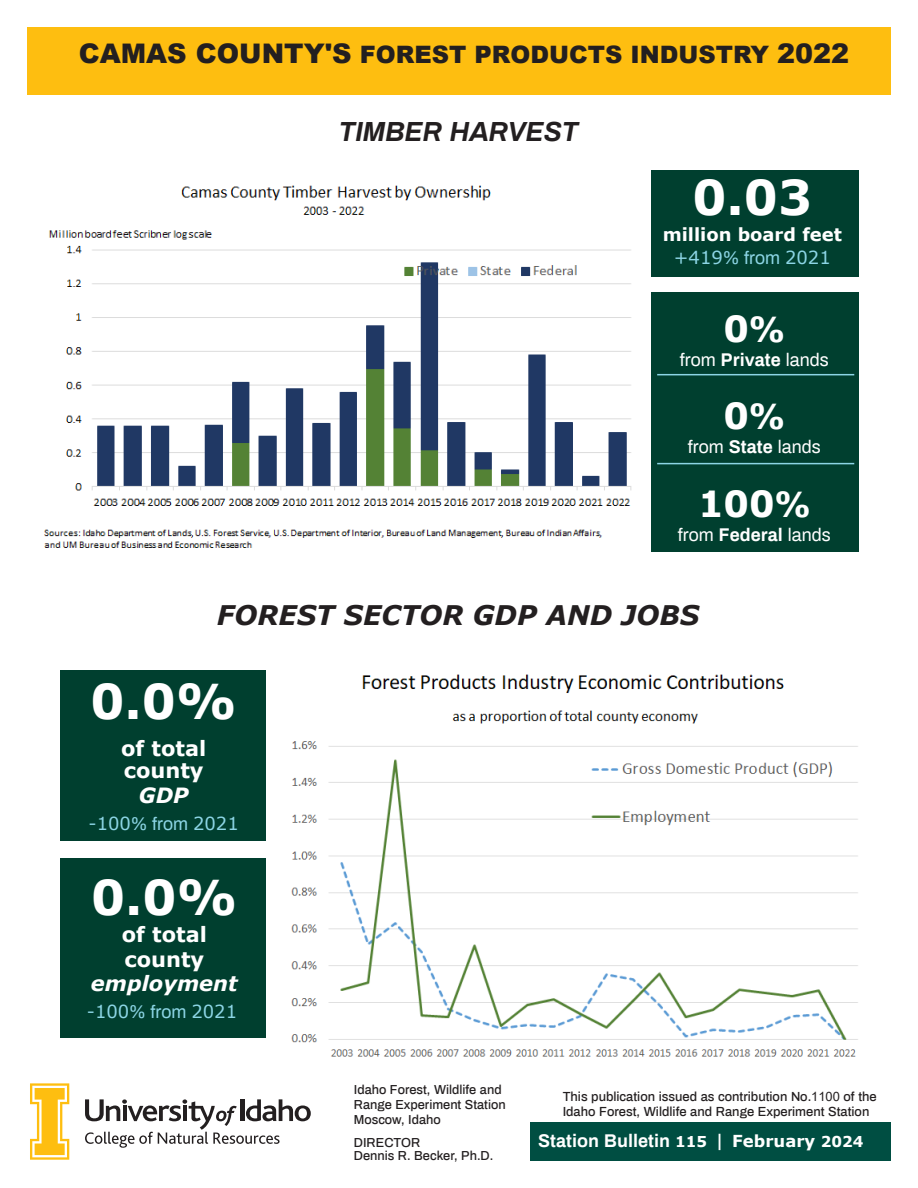
<style>
.page{position:relative;width:918px;height:1188px;background:#fff}
.page>*{position:absolute;margin:0;border:0;box-sizing:border-box;transform-origin:0 0}
.t1{font:700 48px "Verdana";color:#fff}
.t2{font:700 36px "Verdana";color:#fff}
.t3{font:italic 700 27px "Verdana";color:#231f20}
.t4{font:italic 700 27px "Archivo";color:#231f20}
.t5{font:900 24px "Arial";color:#231f20}
.t6{font:700 21px/22.8px "Verdana";color:#fff}
.t7{font:italic 700 21px "Verdana";color:#fff}
.t8{font:18px "Archivo";color:#fff}
.t9{font:700 18px "Archivo";color:#fff}
.t10{font:700 18px/23.4px "Verdana";color:#fff;text-align:center}
.t11{font:18px "Verdana";color:#8cd5e5}
.t12{font:500 12.9px/15.5px "Archivo";color:#231f20}
.t13{font:500 12.75px/15.3px "Archivo";color:#231f20}
.s1{font-size:27px}
.s2{font-weight:400;color:#8cd5e5}
.s3{font-family:"Archivo";font-weight:400;color:#8cd5e5}
.s4{font-family:"Archivo";font-weight:900}
.s5{font-weight:700}
.s6{font-family:"Archivo"}
.s7{font-family:"Arial";font-weight:400}
.s8{font-family:"Verdana";font-size:15px}
.s9{font-family:"Verdana";font-size:16.5px}
</style>
<div class="page">
<div style="left:531px;top:1123px;width:360px;height:38px;background:#004e42"></div>
<div style="left:651px;top:292px;width:208px;height:260px;background:#003f2f"></div>
<div style="left:27px;top:27px;width:864px;height:67px;background:#febe10"></div>
<div style="left:652px;top:171px;width:207px;height:106px;background:#003f2f"></div>
<div style="left:60px;top:671px;width:206px;height:170px;background:#003f2f"></div>
<div style="left:60px;top:858px;width:206px;height:180px;background:#003f2f"></div>
<hr style="left:657px;top:374px;width:197px;height:1px;background:#8cd5e5">
<hr style="left:657px;top:463px;width:197px;height:1px;background:#8cd5e5">
<svg style="left:30px;top:1083px;width:39px;height:77px"></svg>
<svg style="left:85px;top:1099px;width:226px;height:49px"></svg>
<img style="left:44px;top:185px;width:588px;height:363px">
<img style="left:291px;top:674px;width:567px;height:383px">
<h3 class="t5" style="left:79px;top:38px;width:772px"><span class="s1">CAMAS COUNTY'S</span> FOREST PRODUCTS INDUSTRY <span class="s1">2022</span></h3>
<h3 class="t4" style="left:339px;top:113px;width:241px">TIMBER HARVEST</h3>
<h1 class="t1" style="left:692px;top:164px;width:121px">0.03</h1>
<h3 class="t10" style="left:663px;top:222px;width:181px">million board feet <span class="s2">+419</span><span class="s3">% from</span> <span class="s2">2021</span></h3>
<h2 class="t2" style="left:724px;top:303px;width:63px">0<span class="s4">%</span></h2>
<h3 class="t8" style="left:680px;top:347px;width:151px">from <span class="s5">Private</span> lands</h3>
<h2 class="t2" style="left:724px;top:391px;width:63px">0<span class="s4">%</span></h2>
<h3 class="t8" style="left:688px;top:434px;width:135px">from <span class="s5">State</span> lands</h3>
<h2 class="t2" style="left:698px;top:478px;width:114px">100<span class="s4">%</span></h2>
<h3 class="t8" style="left:678px;top:522px;width:155px">from <span class="s5">Federal</span> lands</h3>
<h3 class="t3" style="left:217px;top:596px;width:484px">FOREST SECTOR GDP AND JOBS</h3>
<h1 class="t1" style="left:90px;top:668px;width:148px">0.0%</h1>
<h3 class="t6" style="left:121px;top:736px;width:87px">of total county</h3>
<h3 class="t7" style="left:139px;top:780px;width:51px">GDP</h3>
<h3 class="t11" style="left:89px;top:811px;width:152px">-100<span class="s6">% from</span> 2021</h3>
<h1 class="t1" style="left:91px;top:863px;width:148px">0.0%</h1>
<h3 class="t6" style="left:122px;top:922px;width:87px;line-height:25.2px">of total county</h3>
<h3 class="t7" style="left:91px;top:969px;width:148px">employment</h3>
<h3 class="t11" style="left:87px;top:999px;width:152px">-100<span class="s6">% from</span> 2021</h3>
<p class="t13" style="left:354px;top:1081px;width:153px">Idaho Forest, Wildlife and<br>Range Experiment Station<br>Moscow, Idaho</p>
<p class="t13" style="left:354px;top:1135px;width:141px;line-height:13.5px">DIRECTOR<br>Dennis R. Becker, Ph.D.</p>
<p class="t12" style="left:563px;top:1088px;width:316px">This publication issued as contribution No.<span class="s7">1100</span> of the<br>Idaho Forest, Wildlife and Range Experiment Station</p>
<h3 class="t9" style="left:538px;top:1128px;width:327px">Station Bulletin <span class="s8">115</span> | <span class="s9">February</span> <span class="s8">2024</span></h3>
</div>
